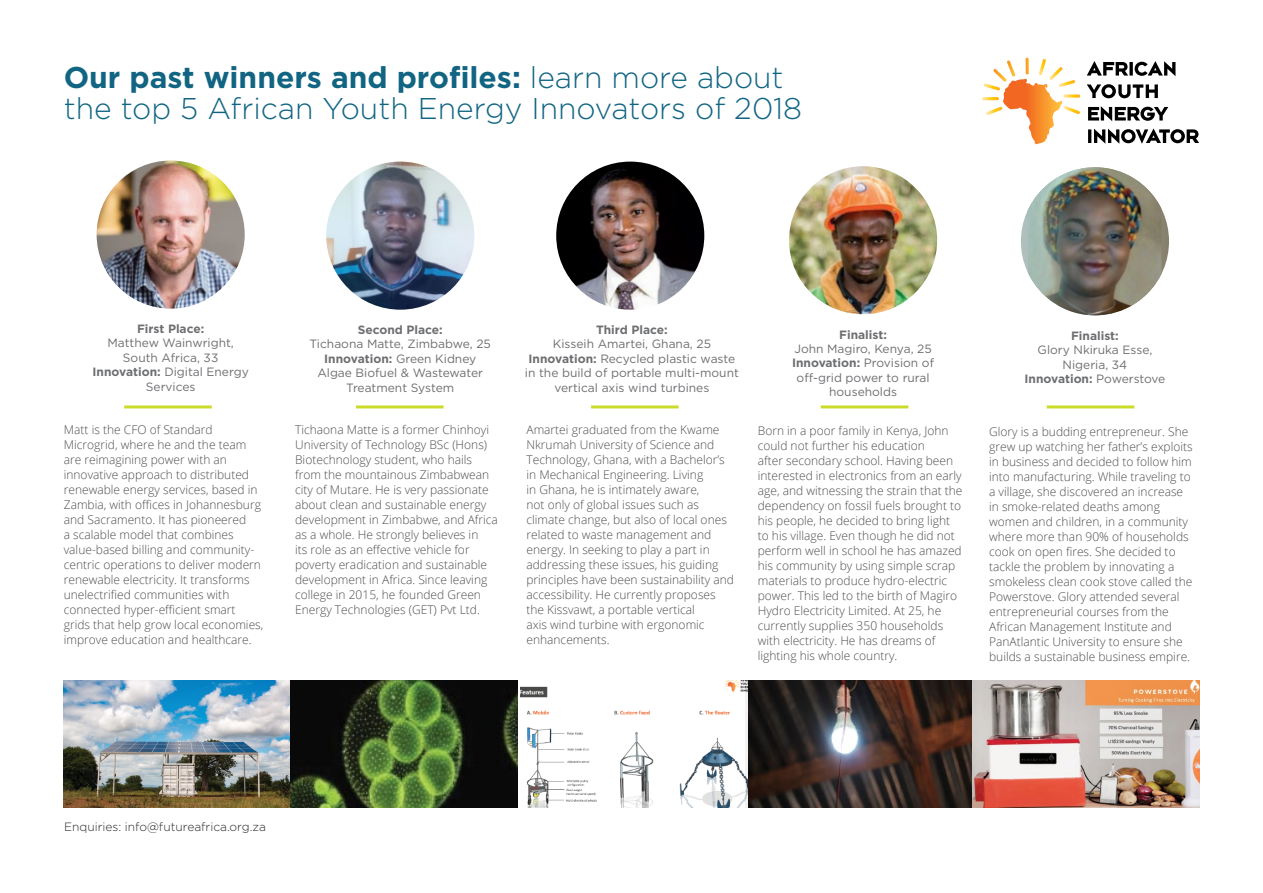
<style>
.page{position:relative;width:1263px;height:893px;background:#fff}
.page>*{position:absolute;margin:0;border:0;box-sizing:border-box;transform-origin:0 0}
.t1{font:300 30px/31.5px "Gotham";color:#116582}
.t2{font:300 12px/15px "Open Sans";color:#4d4d4f}
.t3{font:12px/14.4px "Gotham";color:#6d6e71;text-align:center}
.t4{font:700 12px "Gotham";color:#6d6e71}
.t5{font:300 12px "Gotham";color:#282829}
.s1{font-weight:700}
</style>
<div class="page">
<img style="left:96px;top:161px;width:149px;height:148px">
<img style="left:326px;top:162px;width:148px;height:148px">
<img style="left:789px;top:166px;width:148px;height:149px">
<img style="left:556px;top:162px;width:149px;height:148px">
<svg style="left:1021px;top:210px;width:148px;height:63px"></svg>
<img style="left:1027px;top:167px;width:135px;height:149px">
<img style="left:64px;top:680px;width:454px;height:128px">
<img style="left:747px;top:680px;width:452px;height:128px">
<img style="left:520px;top:680px;width:227px;height:128px">
<svg style="left:1088px;top:128px;width:111px;height:16px"></svg>
<svg style="left:1088px;top:106px;width:80px;height:15px"></svg>
<svg style="left:1087px;top:84px;width:71px;height:14px"></svg>
<svg style="left:1087px;top:61px;width:88px;height:15px"></svg>
<svg style="left:982px;top:58px;width:98px;height:87px"></svg>
<hr style="left:124px;top:405px;width:88px;height:3px;background:#cbdb2a">
<hr style="left:356px;top:405px;width:87px;height:3px;background:#cbdb2a">
<hr style="left:591px;top:405px;width:88px;height:3px;background:#cbdb2a">
<hr style="left:821px;top:405px;width:87px;height:3px;background:#cbdb2a">
<hr style="left:1047px;top:405px;width:87px;height:3px;background:#cbdb2a">
<h1 class="t1" style="left:64px;top:61px;width:740px"><span class="s1">Our past winners and profiles:</span> learn more about the top 5 African Youth Energy Innovators of 2018</h1>
<p class="t4" style="left:137px;top:321px;width:69px">First Place:</p>
<p class="t3" style="left:93px;top:336px;width:158px">Matthew Wainwright,<br>South Africa, 33<br><span class="s1">Innovation:</span> Digital Energy<br>Services</p>
<p class="t4" style="left:358px;top:322px;width:87px">Second Place:</p>
<p class="t3" style="left:310px;top:337px;width:183px">Tichaona Matte, Zimbabwe, 25<br><span class="s1">Innovation:</span> Green Kidney<br>Algae Biofuel &amp; Wastewater<br>Treatment System</p>
<p class="t4" style="left:596px;top:322px;width:73px">Third Place:</p>
<p class="t3" style="left:525px;top:337px;width:215px">Kisseih Amartei, Ghana, 25<br><span class="s1">Innovation:</span> Recycled plastic waste in the build of portable multi-mount vertical axis wind turbines</p>
<p class="t4" style="left:839px;top:326px;width:49px">Finalist:</p>
<p class="t3" style="left:792px;top:341px;width:143px">John Magiro, Kenya, 25<br><span class="s1">Innovation:</span> Provision of off-grid power to rural households</p>
<p class="t4" style="left:1071px;top:327px;width:49px">Finalist:</p>
<p class="t3" style="left:1024px;top:342px;width:142px">Glory Nkiruka Esse,<br>Nigeria, 34<br><span class="s1">Innovation:</span> Powerstove</p>
<p class="t2" style="left:64px;top:422px;width:201px">Matt is the CFO of Standard Microgrid, where he and the team are reimagining power with an innovative approach to distributed renewable energy services, based in Zambia, with offices in Johannesburg and Sacramento. It has pioneered<br>a scalable model that combines value-based billing and community&shy;centric operations to deliver modern renewable electricity. It transforms unelectrified communities with connected hyper-efficient smart grids that help grow local economies, improve education and healthcare.</p>
<p class="t2" style="left:295px;top:422px;width:204px">Tichaona Matte is a former Chinhoyi University of Technology BSc (Hons)<br>Biotechnology student, who hails from the mountainous Zimbabwean city of Mutare. He is very passionate about clean and sustainable energy development in Zimbabwe, and Africa as a whole. He strongly believes in<br>its role as an effective vehicle for poverty eradication and sustainable development in Africa. Since leaving college in 2015, he founded Green Energy Technologies (GET) Pvt Ltd.</p>
<p class="t2" style="left:526px;top:422px;width:209px">Amartei graduated from the Kwame Nkrumah University of Science and Technology, Ghana, with a Bachelor’s in Mechanical Engineering. Living<br>in Ghana, he is intimately aware,<br>not only of global issues such as climate change, but also of local ones related to waste management and energy. In seeking to play a part in addressing these issues, his guiding principles have been sustainability and accessibility. He currently proposes the Kissvawt, a portable vertical<br>axis wind turbine with ergonomic enhancements.</p>
<p class="t2" style="left:758px;top:423px;width:206px">Born in a poor family in Kenya, John could not further his education<br>after secondary school. Having been interested in electronics from an early age, and witnessing the strain that the dependency on fossil fuels brought to his people, he decided to bring light to his village. Even though he did not perform well in school he has amazed his community by using simple scrap materials to produce hydro-electric power. This led to the birth of Magiro Hydro Electricity Limited. At 25, he currently supplies 350 households with electricity. He has dreams of lighting his whole country.</p>
<p class="t2" style="left:989px;top:424px;width:205px">Glory is a budding entrepreneur. She grew up watching her father’s exploits in business and decided to follow him into manufacturing. While traveling to a village, she discovered an increase in smoke-related deaths among women and children, in a community where more than 90% of households cook on open fires. She decided to tackle the problem by innovating a smokeless clean cook stove called the Powerstove. Glory attended several entrepreneurial courses from the African Management Institute and PanAtlantic University to ensure she builds a sustainable business empire.</p>
<p class="t5" style="left:64px;top:819px;width:203px">Enquiries: info@futureafrica.org.za</p>
</div>
